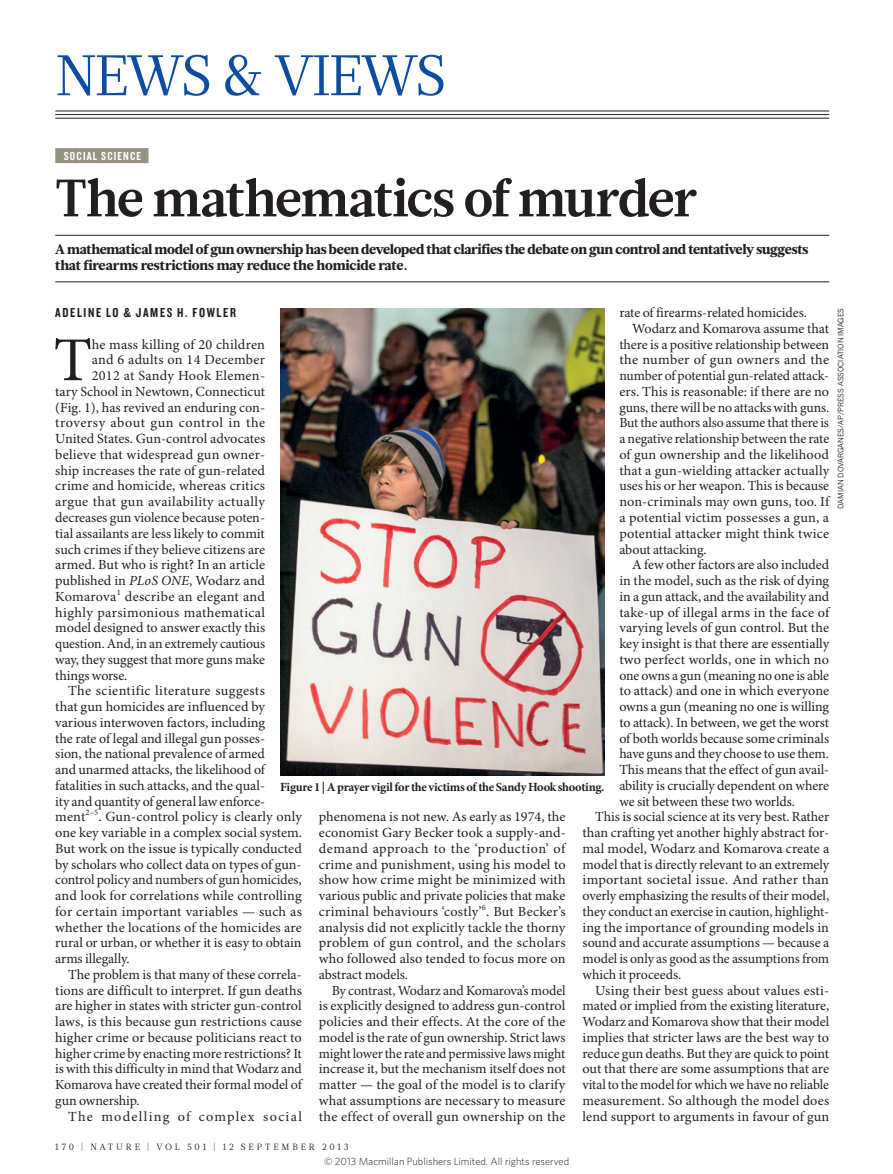
<style>
.page{position:relative;width:893px;height:1174px;background:#fff}
.page>*{position:absolute;margin:0;border:0;box-sizing:border-box;transform-origin:0 0}
.BODY_DROP_CAP{font:62.4px "Minion Pro";color:#231f20}
.NV_SECTION_HEAD{font:57px "Glosa Math";letter-spacing:-.04em;color:#0d4da1}
.N_V_HEAD_LEAD_35{font:700 52.5px "Glosa Math";letter-spacing:-.025em;color:#231f20}
.BODY_INDENT{font:13.95px/15.8px "Minion Pro";color:#231f20;text-align:justify}
.BODY_DROP_CAP-2{font:13.95px "Minion Pro";letter-spacing:.005em;color:#231f20}
.N_V_INTRO{font:900 13.95px/15.8px "Glosa Math";letter-spacing:-.015em;color:#231f20}
.BODY_DROP_CAP-3{font:13.95px "Minion Pro";letter-spacing:.025em;color:#231f20}
.BODY_DROP_CAP-4{font:13.95px "Minion Pro";letter-spacing:.035em;color:#231f20}
.BODY_INDENT-2{font:13.95px "Minion Pro";letter-spacing:.09em;color:#231f20}
.AUTHOR_BYLINE{font:13.5px "Knockout 49 Liteweight";letter-spacing:.12em;color:#231f20}
.FIGURE_LEGEND{font:700 12.45px "Minion Pro";letter-spacing:-.025em;color:#231f20}
.SUBJECT_STRAP{font:12px "Knockout 49 Liteweight";letter-spacing:.1em;color:#fff}
.t1{font:300 10.5px "Whitney";color:#231f20}
.t2{font:9px "Glosa Math";letter-spacing:.305em;color:#231f20}
.PIC_CREDIT{font:7.5px "News Gothic MTOT";color:#231f20}
.s1{font-style:italic}
</style>
<div class="page">
<div style="left:55px;top:148px;width:94px;height:15px;background:#95937f"></div>
<hr style="left:55px;top:235px;width:774px;height:1px;background:#231f20">
<hr style="left:55px;top:281px;width:774px;height:1px;background:#231f20">
<img style="left:280px;top:308px;width:324px;height:467px">
<hr style="left:55px;top:111px;width:774px;height:1px;background:#231f20">
<hr style="left:55px;top:114px;width:774px;height:1px;background:#231f20">
<hr style="left:55px;top:118px;width:774px;height:1px;background:#231f20">
<p class="NV_SECTION_HEAD" style="left:55px;top:38px;width:393px">NEWS &amp; VIEWS</p>
<p class="SUBJECT_STRAP" style="left:64px;top:148px;width:79px">SOCIAL SCIENCE</p>
<p class="N_V_HEAD_LEAD_35" style="left:55px;top:164px;width:643px">The mathematics of murder</p>
<p class="N_V_INTRO" style="left:55px;top:242px;width:755px">A mathematical model of gun ownership has been developed that clarifies the debate on gun control and tentatively suggests that firearms restrictions may reduce the homicide rate.</p>
<p class="AUTHOR_BYLINE" style="left:55px;top:304px;width:182px">ADELINE LO &amp; JAMES H. FOWLER</p>
<p class="BODY_DROP_CAP" style="left:54px;top:323px;width:40px">T</p>
<p class="BODY_DROP_CAP-2" style="left:92px;top:336px;width:175px">he mass killing of 20 children</p>
<p class="BODY_INDENT" style="left:619px;top:305px;width:189px">rate of firearms-related homicides.</p>
<p class="BODY_INDENT" style="left:619px;top:321px;width:211px;text-indent:13px">Wodarz and Komarova assume that there is a positive relationship between the number of gun owners and the number of potential gun-related attack&shy;ers. This is reasonable: if there are no guns, there will be no attacks with guns.<br>But the authors also assume that there is a negative relationship between the rate of gun ownership and the likelihood that a gun-wielding attacker actually uses his or her weapon. This is because non-criminals may own guns, too. If a potential victim possesses a gun, a potential attacker might think twice about attacking.</p>
<p class="BODY_INDENT" style="left:619px;top:557px;width:211px;text-indent:13px">A few other factors are also included in the model, such as the risk of dying in a gun attack, and the availability and take-up of illegal arms in the face of varying levels of gun control. But the key insight is that there are essentially two perfect worlds, one in which no one owns a gun (meaning no one is able to attack) and one in which everyone owns a gun (meaning no one is willing to attack). In between, we get the worst of both worlds because some criminals have guns and they choose to use them.<br>This means that the effect of gun avail&shy;ability is crucially dependent on where we sit between these two worlds.</p>
<p class="BODY_INDENT" style="left:583px;top:809px;width:248px;text-indent:13px">This is social science at its very best. Rather than crafting yet another highly abstract for&shy;mal model, Wodarz and Komarova create a model that is directly relevant to an extremely important societal issue. And rather than overly emphasizing the results of their model, they conduct an exercise in caution, highlight&shy;ing the importance of grounding models in sound and accurate assumptions — because a model is only as good as the assumptions from which it proceeds.</p>
<p class="BODY_INDENT" style="left:583px;top:983px;width:248px;text-indent:13px">Using their best guess about values esti&shy;mated or implied from the existing literature, Wodarz and Komarova show that their model implies that stricter laws are the best way to reduce gun deaths. But they are quick to point out that there are some assumptions that are vital to the model for which we have no reliable measurement. So although the model does lend support to arguments in favour of gun</p>
<p class="PIC_CREDIT" style="left:836px;top:509px;width:202px;rotate:-90deg">DAMIAN DOVARGANES/AP/PRESS ASSOCIATION IMAGES</p>
<p class="BODY_DROP_CAP-2" style="left:92px;top:351px;width:175px">and 6 adults on 14 December</p>
<p class="BODY_DROP_CAP-2" style="left:92px;top:367px;width:175px">2012 at Sandy Hook Elemen-</p>
<p class="BODY_DROP_CAP-2" style="left:55px;top:383px;width:211px">tary School in Newtown, Connecticut</p>
<p class="BODY_DROP_CAP-2" style="left:55px;top:399px;width:211px">(Fig. 1), has revived an enduring con-</p>
<p class="BODY_DROP_CAP-4" style="left:55px;top:414px;width:211px">troversy about gun control in the</p>
<p class="BODY_DROP_CAP-2" style="left:55px;top:430px;width:211px">United States. Gun-control advocates</p>
<p class="BODY_DROP_CAP-2" style="left:55px;top:446px;width:211px">believe that widespread gun owner-</p>
<p class="BODY_DROP_CAP-2" style="left:55px;top:462px;width:211px">ship increases the rate of gun-related</p>
<p class="BODY_DROP_CAP-2" style="left:55px;top:477px;width:211px">crime and homicide, whereas critics</p>
<p class="BODY_DROP_CAP-3" style="left:55px;top:493px;width:211px">argue that gun availability actually</p>
<p class="BODY_DROP_CAP-2" style="left:55px;top:509px;width:211px">decreases gun violence because poten-</p>
<p class="BODY_DROP_CAP-2" style="left:55px;top:525px;width:211px">tial assailants are less likely to commit</p>
<p class="BODY_DROP_CAP-2" style="left:55px;top:540px;width:211px">such crimes if they believe citizens are</p>
<p class="BODY_DROP_CAP-2" style="left:55px;top:556px;width:211px">armed. But who is right? In an article</p>
<p class="BODY_DROP_CAP-2" style="left:55px;top:572px;width:211px">published in <span class="s1">PLoS ONE</span>, Wodarz and</p>
<p class="BODY_DROP_CAP-2" style="left:55px;top:588px;width:211px">Komarova<sup>1</sup> describe an elegant and</p>
<p class="BODY_DROP_CAP-3" style="left:55px;top:603px;width:211px">highly parsimonious mathematical</p>
<p class="BODY_DROP_CAP-2" style="left:55px;top:619px;width:211px">model designed to answer exactly this</p>
<p class="BODY_DROP_CAP-2" style="left:55px;top:635px;width:211px">question. And, in an extremely cautious</p>
<p class="BODY_DROP_CAP-2" style="left:55px;top:651px;width:211px">way, they suggest that more guns make</p>
<p class="BODY_DROP_CAP-2" style="left:55px;top:666px;width:74px">things worse.</p>
<p class="BODY_INDENT" style="left:55px;top:683px;width:248px;text-align:left;text-indent:13px">The scientific literature suggests<br>that gun homicides are influenced by various interwoven factors, including<br>the rate of legal and illegal gun posses-<br>sion, the national prevalence of armed<br>and unarmed attacks, the likelihood of fatalities in such attacks, and the qual-<br>ity and quantity of general law enforce&shy;ment<sup>2–5</sup>. Gun-control policy is clearly only one key variable in a complex social system.<br>But work on the issue is typically conducted by scholars who collect data on types of gun&shy;control policy and numbers of gun homicides, and look for correlations while controlling for certain important variables — such as whether the locations of the homicides are rural or urban, or whether it is easy to obtain arms illegally.</p>
<p class="BODY_INDENT" style="left:55px;top:967px;width:248px;text-indent:13px">The problem is that many of these correla&shy;tions are difficult to interpret. If gun deaths are higher in states with stricter gun-control laws, is this because gun restrictions cause higher crime or because politicians react to higher crime by enacting more restrictions? It is with this difficulty in mind that Wodarz and Komarova have created their formal model of gun ownership.</p>
<p class="BODY_INDENT-2" style="left:68px;top:1107px;width:235px">The modelling of complex social</p>
<p class="FIGURE_LEGEND" style="left:280px;top:779px;width:326px">Figure 1 | A prayer vigil for the victims of the Sandy Hook shooting.</p>
<p class="BODY_INDENT" style="left:319px;top:809px;width:248px">phenomena is not new. As early as 1974, the economist Gary Becker took a supply-and&shy;demand approach to the ‘production’ of crime and punishment, using his model to show how crime might be minimized with various public and private policies that make criminal behaviours ‘costly’<sup>6</sup>. But Becker’s analysis did not explicitly tackle the thorny problem of gun control, and the scholars who followed also tended to focus more on abstract models.</p>
<p class="BODY_INDENT" style="left:319px;top:983px;width:248px;text-indent:13px">By contrast, Wodarz and Komarova’s model is explicitly designed to address gun-control policies and their effects. At the core of the model is the rate of gun ownership. Strict laws might lower the rate and permissive laws might increase it, but the mechanism itself does not matter — the goal of the model is to clarify what assumptions are necessary to measure the effect of overall gun ownership on the</p>
<p class="t2" style="left:55px;top:1141px;width:295px">170 | NATURE | VOL 501 | 12 SEPTEMBER 2013</p>
<p class="t1" style="left:324px;top:1154px;width:247px">© 2013 Macmillan Publishers Limited. All rights reserved</p>
</div>
